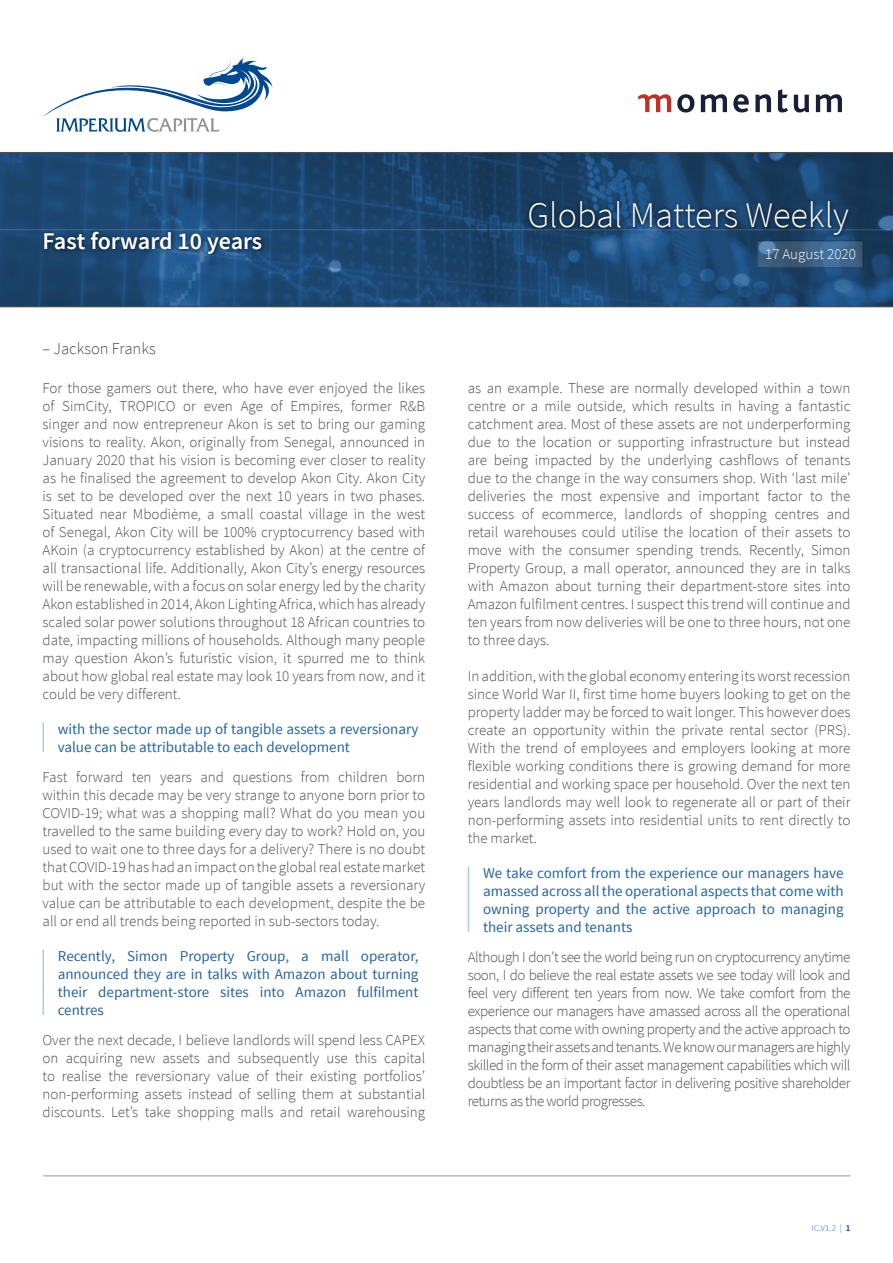
<style>
.page{position:relative;width:893px;height:1263px;background:#fff}
.page>*{position:absolute;margin:0;border:0;box-sizing:border-box;transform-origin:0 0}
.t1{font:300 36px "Source Sans Pro";color:#fff}
.t2{font:600 24px "Source Sans Pro";letter-spacing:-.005em;color:#fff}
.t3{font:300 16.5px "Source Sans Pro";color:#4d4d4f}
.t4{font:300 15px/18px "Source Sans Pro";color:#4d4d4f;text-align:justify}
.t5{font:15px/18px "Source Sans Pro";color:#2665a1;text-align:justify}
.t6{font:300 15px "Source Sans Pro";color:#fff}
.t7{font:9px "Source Sans Pro";color:#80a4c8}
.s1{font-size:16.2px}
.s2{font-weight:600;color:#004990}
</style>
<div class="page">
<svg style="left:0;top:153px;width:893px;height:153px;background:#1c4671"></svg>
<hr style="left:0;top:306px;width:893px;height:1px;background:#4d4d4f">
<hr style="left:0;top:152px;width:893px;height:1px;background:#4d4d4f">
<hr style="left:0;top:230px;width:893px;height:1px;background:#fff">
<svg style="left:638px;top:94px;width:33px;height:18px"></svg>
<svg style="left:701px;top:94px;width:26px;height:18px"></svg>
<svg style="left:733px;top:94px;width:16px;height:18px"></svg>
<svg style="left:755px;top:94px;width:16px;height:18px"></svg>
<svg style="left:778px;top:89px;width:10px;height:23px"></svg>
<svg style="left:794px;top:95px;width:15px;height:17px"></svg>
<svg style="left:816px;top:94px;width:26px;height:18px"></svg>
<svg style="left:677px;top:94px;width:17px;height:19px"></svg>
<svg style="left:43px;top:57px;width:230px;height:75px"></svg>
<div style="left:525px;top:197px;width:328px;height:43px;background:#000;opacity:.75"></div>
<div style="left:40px;top:229px;width:226px;height:30px;background:#000;opacity:.75"></div>
<svg style="left:760px;top:243px;width:101px;height:23px;background:#3f6388"></svg>
<hr style="left:43px;top:1175px;width:807px;height:1px;background:#939598">
<hr style="left:43px;top:722px;width:1px;height:30px;background:#b3c9de">
<hr style="left:43px;top:950px;width:1px;height:65px;background:#b3c9de">
<hr style="left:468px;top:866px;width:1px;height:66px;background:#b3c9de">
<h2 class="t2" style="left:43px;top:226px;width:221px">Fast forward 10 years</h2>
<p class="t3" style="left:43px;top:338px;width:115px"><span class="s1">–</span> Jackson Franks</p>
<p class="t4" style="left:43px;top:379px;width:384px">For those gamers out there, who have ever enjoyed the likes of SimCity, TROPICO or even Age of Empires, former R&amp;B singer and now entrepreneur Akon is set to bring our gaming visions to reality. Akon, originally from Senegal, announced in January 2020 that his vision is becoming ever closer to reality as he finalised the agreement to develop Akon City. Akon City is set to be developed over the next 10 years in two phases.<br>Situated near Mbodième, a small coastal village in the west of Senegal, Akon City will be 100% cryptocurrency based with AKoin (a cryptocurrency established by Akon) at the centre of all transactional life. Additionally, Akon City’s energy resources will be renewable, with a focus on solar energy led by the charity Akon established in 2014, Akon Lighting Africa, which has already scaled solar power solutions throughout 18 African countries to date, impacting millions of households. Although many people may question Akon’s futuristic vision, it spurred me to think about how global real estate may look 10 years from now, and it could be very different.</p>
<p class="t5" style="left:58px;top:720px;width:362px">with the sector made up of tangible assets a reversionary value can be attributable to each development</p>
<p class="t4" style="left:43px;top:768px;width:384px">Fast forward ten years and questions from children born within this decade may be very strange to anyone born prior to COVID-19; what was a shopping mall? What do you mean you travelled to the same building every day to work? Hold on, you used to wait one to three days for a delivery? There is no doubt that COVID-19 has had an impact on the global real estate market but with the sector made up of tangible assets a reversionary value can be attributable to each development, despite the be all or end all trends being reported in sub-sectors today.</p>
<p class="t5" style="left:58px;top:947px;width:362px">Recently, Simon Property Group, a mall operator, announced they are in talks with Amazon about turning their department-store sites into Amazon fulfilment centres</p>
<p class="t4" style="left:43px;top:1031px;width:384px">Over the next decade, I believe landlords will spend less CAPEX on acquiring new assets and subsequently use this capital to realise the reversionary value of their existing portfolios’ non-performing assets instead of selling them at substantial discounts. Let’s take shopping malls and retail warehousing</p>
<h1 class="t1" style="left:527px;top:194px;width:323px">Global Matters Weekly</h1>
<p class="t6" style="left:765px;top:245px;width:92px">17 August 2020</p>
<p class="t4" style="left:468px;top:379px;width:384px">as an example. These are normally developed within a town centre or a mile outside, which results in having a fantastic catchment area. Most of these assets are not underperforming due to the location or supporting infrastructure but instead are being impacted by the underlying cashflows of tenants due to the change in the way consumers shop. With ‘last mile’ deliveries the most expensive and important factor to the success of ecommerce, landlords of shopping centres and retail warehouses could utilise the location of their assets to move with the consumer spending trends. Recently, Simon Property Group, a mall operator, announced they are in talks with Amazon about turning their department-store sites into Amazon fulfilment centres. I suspect this trend will continue and ten years from now deliveries will be one to three hours, not one to three days.</p>
<p class="t4" style="left:468px;top:667px;width:384px">In addition, with the global economy entering its worst recession since World War II, first time home buyers looking to get on the property ladder may be forced to wait longer. This however does create an opportunity within the private rental sector (PRS).<br>With the trend of employees and employers looking at more flexible working conditions there is growing demand for more residential and working space per household. Over the next ten years landlords may well look to regenerate all or part of their non-performing assets into residential units to rent directly to the market.</p>
<p class="t5" style="left:483px;top:864px;width:362px">We take comfort from the experience our managers have amassed across all the operational aspects that come with owning property and the active approach to managing their assets and tenants</p>
<p class="t4" style="left:468px;top:948px;width:384px">Although I don’t see the world being run on cryptocurrency anytime soon, I do believe the real estate assets we see today will look and feel very different ten years from now. We take comfort from the experience our managers have amassed across all the operational aspects that come with owning property and the active approach to managing their assets and tenants. We know our managers are highly skilled in the form of their asset management capabilities which will doubtless be an important factor in delivering positive shareholder returns as the world progresses.</p>
<p class="t7" style="left:811px;top:1223px;width:41px">IC.V1.2 | <span class="s2">1</span></p>
</div>
